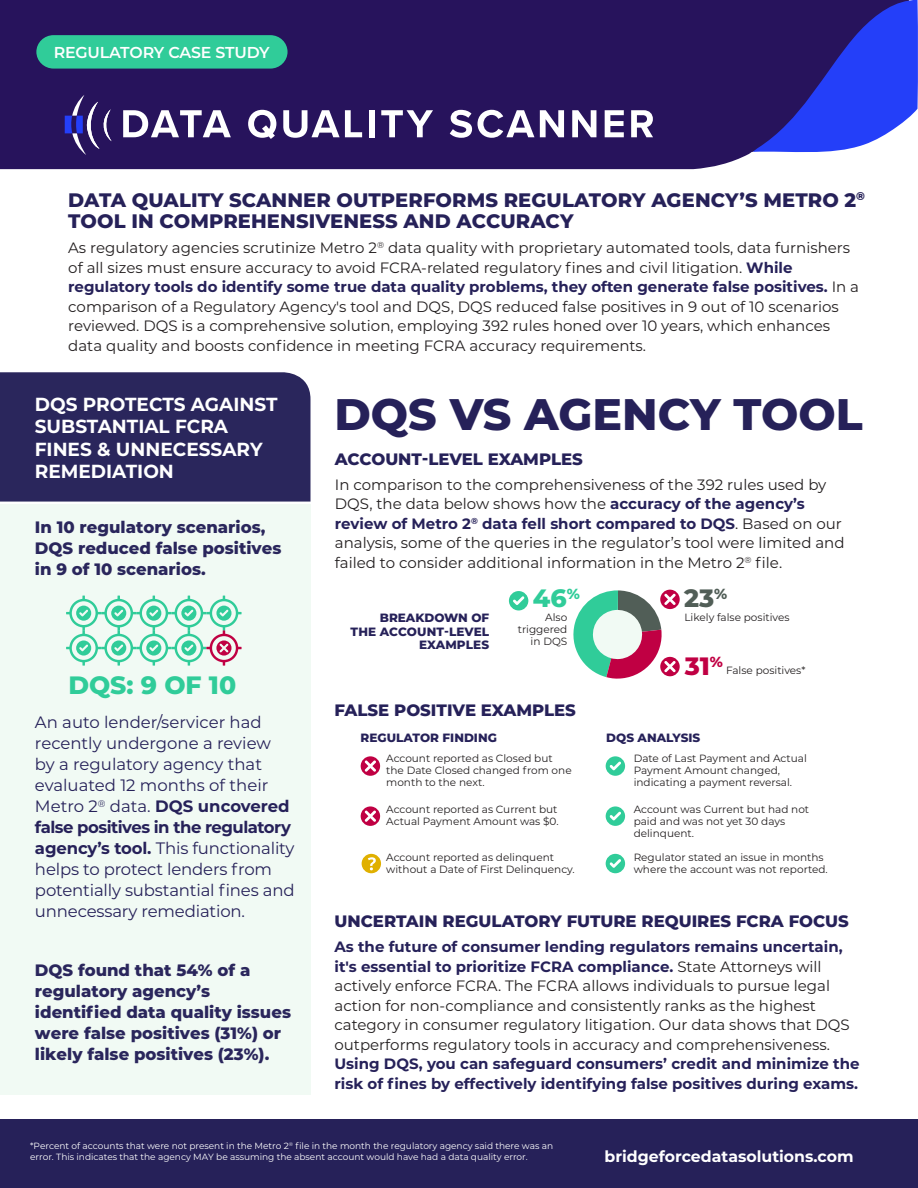
<style>
.page{position:relative;width:918px;height:1188px;background:#fff}
.page>*{position:absolute;margin:0;border:0;box-sizing:border-box;transform-origin:0 0}
.t1{font:800 44.1px "Montserrat";color:#262159}
.t2{font:800 25.05px "Montserrat";color:#30cc99}
.t3{font:800 25.05px "Montserrat";color:#c00043}
.t4{font:800 25.05px "Montserrat";color:#515e57}
.t5{font:800 19.5px/21px "Montserrat";letter-spacing:.005em;color:#262159}
.t6{font:700 18.9px/22.5px "Montserrat";color:#fff}
.t7{font:16.5px/21px "Montserrat";letter-spacing:-.01em;color:#262159}
.t8{font:800 16.5px/21px "Montserrat";color:#2a265c}
.t9{font:800 16.5px "Montserrat";color:#262159}
.t10{font:700 15.75px "Montserrat";color:#fff}
.t11{font:600 15.75px "Montserrat";letter-spacing:-.01em;color:#fff}
.t12{font:15px/19.5px "Montserrat";color:#231f20}
.t13{font:700 15px/19.5px "Montserrat";color:#262159}
.t14{font:800 12px/13.5px "Montserrat";color:#262159;text-align:right}
.t15{font:10.5px/12px "Montserrat";color:#231f20}
.t16{font:9px/10.8px "Montserrat";color:#fff}
.s1{font-weight:700;color:#262159}
.s2{font-weight:700}
</style>
<div class="page">
<div style="left:0;top:0;width:753px;height:169px;background:#27135c"></div>
<svg style="left:753px;top:0;width:165px;height:153px;background:#3236b4"></svg>
<div style="left:0;top:1120px;width:918px;height:68px;background:#262159"></div>
<div style="left:36px;top:35px;width:252px;height:34px;background:#30cc99;border-radius:17px"></div>
<svg style="left:123px;top:110px;width:108px;height:27px"></svg>
<svg style="left:248px;top:110px;width:28px;height:29px"></svg>
<svg style="left:283px;top:110px;width:79px;height:28px"></svg>
<div style="left:369px;top:110px;width:6px;height:27px;background:#fff"></div>
<svg style="left:381px;top:110px;width:52px;height:27px"></svg>
<svg style="left:450px;top:110px;width:22px;height:28px"></svg>
<svg style="left:478px;top:110px;width:56px;height:28px"></svg>
<svg style="left:540px;top:110px;width:24px;height:27px"></svg>
<svg style="left:572px;top:110px;width:24px;height:27px"></svg>
<svg style="left:605px;top:110px;width:19px;height:27px"></svg>
<svg style="left:631px;top:110px;width:22px;height:27px"></svg>
<svg style="left:65px;top:95px;width:47px;height:60px;background:#41347d"></svg>
<div style="left:0;top:372px;width:310px;height:130px;background:#2a265c"></div>
<div style="left:0;top:504px;width:310px;height:590px;background:#f1faf4"></div>
<svg style="left:361px;top:756px;width:19px;height:20px"></svg>
<svg style="left:606px;top:756px;width:19px;height:20px"></svg>
<svg style="left:361px;top:806px;width:19px;height:20px"></svg>
<svg style="left:606px;top:806px;width:19px;height:20px"></svg>
<svg style="left:362px;top:854px;width:19px;height:19px"></svg>
<svg style="left:606px;top:854px;width:19px;height:19px"></svg>
<svg style="left:66px;top:596px;width:176px;height:70px"></svg>
<svg style="left:509px;top:591px;width:19px;height:19px"></svg>
<svg style="left:573px;top:590px;width:107px;height:89px"></svg>
<p class="t11" style="left:54px;top:41px;width:217px">REGULATORY CASE STUDY</p>
<h3 class="t5" style="left:68px;top:188px;width:798px">DATA QUALITY SCANNER OUTPERFORMS REGULATORY AGENCY’S METRO 2<sup>®<br></sup>TOOL IN COMPREHENSIVENESS AND ACCURACY</h3>
<p class="t12" style="left:68px;top:238px;width:792px">As regulatory agencies scrutinize Metro 2<sup>®</sup> data quality with proprietary automated tools, data furnishers of all sizes must ensure accuracy to avoid FCRA-related regulatory fines and civil litigation. <span class="s1">While regulatory tools do identify some true data quality problems, they often generate false positives.</span> In a comparison of a Regulatory Agency's tool and DQS, DQS reduced false positives in 9 out of 10 scenarios reviewed. DQS is a comprehensive solution, employing 392 rules honed over 10 years, which enhances data quality and boosts confidence in meeting FCRA accuracy requirements.</p>
<p class="t6" style="left:35px;top:392px;width:244px">DQS PROTECTS AGAINST<br>SUBSTANTIAL FCRA<br>FINES &amp; UNNECESSARY<br>REMEDIATION</p>
<p class="t8" style="left:35px;top:516px;width:248px">In 10 regulatory scenarios,<br>DQS reduced false positives in 9 of 10 scenarios.</p>
<h2 class="t2" style="left:68px;top:666px;width:169px">DQS: 9 OF 10</h2>
<p class="t7" style="left:35px;top:711px;width:261px">An auto lender/servicer had recently undergone a review by a regulatory agency that evaluated 12 months of their<br>Metro 2<sup>®</sup> data. <span class="s2">DQS uncovered false positives in the regulatory agency’s tool.</span> This functionality helps to protect lenders from potentially substantial fines and unnecessary remediation.</p>
<p class="t8" style="left:35px;top:959px;width:258px">DQS found that 54% of a regulatory agency’s identified data quality issues were false positives (31%) or likely false positives (23%).</p>
<h1 class="t1" style="left:334px;top:382px;width:530px">DQS VS AGENCY TOOL</h1>
<p class="t9" style="left:335px;top:447px;width:250px">ACCOUNT-LEVEL EXAMPLES</p>
<p class="t12" style="left:335px;top:474px;width:511px">In comparison to the comprehensiveness of the 392 rules used by DQS, the data below shows how the <span class="s1">accuracy of the agency’s review of Metro 2</span><sup>®</sup> <span class="s1">data fell short compared to DQS</span>. Based on our analysis, some of the queries in the regulator’s tool were limited and failed to consider additional information in the Metro 2<sup>®</sup> file.</p>
<h2 class="t2" style="left:533px;top:580px;width:48px">46<sup>%</sup></h2>
<p class="t15" style="left:518px;top:610px;width:51px;text-align:right">Also triggered in DQS</p>
<h2 class="t4" style="left:684px;top:580px;width:45px">23<sup>%</sup></h2>
<p class="t14" style="left:380px;top:611px;width:111px">BREAKDOWN OF</p>
<p class="t15" style="left:684px;top:610px;width:107px">Likely false positives</p>
<p class="t14" style="left:351px;top:624px;width:140px">THE ACCOUNT-LEVEL<br>EXAMPLES</p>
<p class="t9" style="left:334px;top:698px;width:243px">FALSE POSITIVE EXAMPLES</p>
<p class="t14" style="left:361px;top:730px;width:138px">REGULATOR FINDING</p>
<p class="t15" style="left:386px;top:752px;width:187px">Account reported as Closed but the Date Closed changed from one month to the next.</p>
<h2 class="t3" style="left:685px;top:648px;width:40px">31<sup>%</sup></h2>
<p class="t15" style="left:726px;top:664px;width:81px">False positives*</p>
<p class="t14" style="left:606px;top:730px;width:96px">DQS ANALYSIS</p>
<p class="t15" style="left:634px;top:752px;width:175px">Date of Last Payment and Actual<br>Payment Amount changed, indicating a payment reversal.</p>
<p class="t15" style="left:386px;top:802px;width:174px">Account reported as Current but<br>Actual Payment Amount was $0.</p>
<p class="t15" style="left:634px;top:802px;width:177px">Account was Current but had not paid and was not yet 30 days delinquent.</p>
<p class="t15" style="left:386px;top:851px;width:190px">Account reported as delinquent without a Date of First Delinquency.</p>
<p class="t15" style="left:634px;top:851px;width:196px">Regulator stated an issue in months where the account was not reported.</p>
<p class="t9" style="left:334px;top:909px;width:516px">UNCERTAIN REGULATORY FUTURE REQUIRES FCRA FOCUS</p>
<p class="t12" style="left:334px;top:937px;width:517px"><span class="s1">As the future of consumer lending regulators remains uncertain, it's essential to prioritize FCRA compliance.</span> State Attorneys will actively enforce FCRA. The FCRA allows individuals to pursue legal action for non-compliance and consistently ranks as the highest category in consumer regulatory litigation. Our data shows that DQS outperforms regulatory tools in accuracy and comprehensiveness.</p>
<p class="t13" style="left:334px;top:1053px;width:527px">Using DQS, you can safeguard consumers’ credit and minimize the risk of fines by effectively identifying false positives during exams.</p>
<p class="t16" style="left:30px;top:1140px;width:525px">*Percent of accounts that were not present in the Metro 2<sup>®</sup> file in the month the regulatory agency said there was an error. This indicates that the agency MAY be assuming the absent account would have had a data quality error.</p>
<p class="t10" style="left:605px;top:1145px;width:250px">bridgeforcedatasolutions.com</p>
</div>
